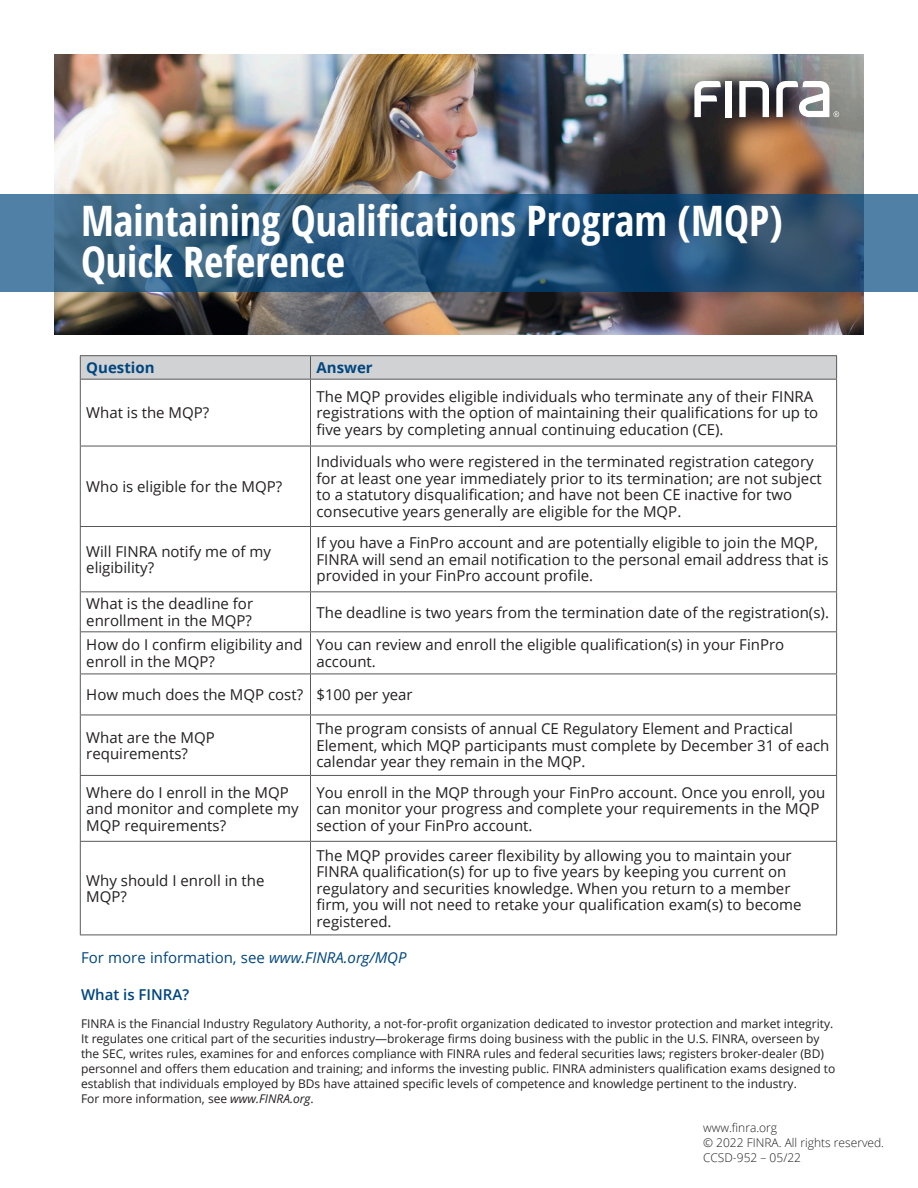
<style>
.page{position:relative;width:918px;height:1188px;background:#fff}
.page>*{position:absolute;margin:0;border:0;box-sizing:border-box;transform-origin:0 0}
.List_Paragraph{font:700 42px/40.5px "Open Sans Condensed";color:#fff}
.text{font:15px/16.5px "Open Sans";color:#231f20}
.text-2{font:15px "Open Sans";color:#00467e}
.text_bold{font:700 15px "Open Sans";color:#00467e}
.text-3{font:600 15px "Open Sans";color:#00467e}
.text-4{font:12px/15px "Open Sans";color:#231f20}
.big_word{font:300 12px "Open Sans";color:#231f20}
.s1{font-style:italic}
</style>
<div class="page">
<img style="left:54px;top:54px;width:810px;height:281px">
<div style="left:725px;top:81px;width:7px;height:36px;background:#fff"></div>
<svg style="left:739px;top:81px;width:30px;height:36px"></svg>
<svg style="left:694px;top:81px;width:27px;height:36px"></svg>
<svg style="left:776px;top:81px;width:63px;height:36px"></svg>
<hr style="left:80px;top:355px;width:230px;height:1px;background:#57585a">
<hr style="left:310px;top:355px;width:527px;height:1px;background:#57585a">
<svg style="left:80px;top:356px;width:757px;height:23px"></svg>
<hr style="left:80px;top:379px;width:230px;height:1px;background:#57585a">
<hr style="left:80px;top:380px;width:1px;height:66px;background:#57585a">
<hr style="left:310px;top:379px;width:527px;height:1px;background:#57585a">
<hr style="left:310px;top:380px;width:1px;height:66px;background:#57585a">
<hr style="left:836px;top:380px;width:1px;height:66px;background:#57585a">
<hr style="left:80px;top:446px;width:230px;height:1px;background:#57585a">
<hr style="left:80px;top:446px;width:1px;height:80px;background:#57585a">
<hr style="left:310px;top:446px;width:527px;height:1px;background:#57585a">
<hr style="left:310px;top:446px;width:1px;height:80px;background:#57585a">
<hr style="left:836px;top:446px;width:1px;height:80px;background:#57585a">
<hr style="left:80px;top:526px;width:230px;height:1px;background:#57585a">
<hr style="left:80px;top:527px;width:1px;height:64px;background:#57585a">
<hr style="left:310px;top:526px;width:527px;height:1px;background:#57585a">
<hr style="left:310px;top:527px;width:1px;height:64px;background:#57585a">
<hr style="left:836px;top:527px;width:1px;height:64px;background:#57585a">
<hr style="left:80px;top:591px;width:230px;height:1px;background:#57585a">
<hr style="left:80px;top:592px;width:1px;height:39px;background:#57585a">
<hr style="left:310px;top:591px;width:527px;height:1px;background:#57585a">
<hr style="left:310px;top:592px;width:1px;height:39px;background:#57585a">
<hr style="left:836px;top:592px;width:1px;height:39px;background:#57585a">
<hr style="left:80px;top:631px;width:230px;height:1px;background:#57585a">
<hr style="left:80px;top:632px;width:1px;height:42px;background:#57585a">
<hr style="left:310px;top:631px;width:527px;height:1px;background:#57585a">
<hr style="left:310px;top:632px;width:1px;height:42px;background:#57585a">
<hr style="left:836px;top:632px;width:1px;height:42px;background:#57585a">
<hr style="left:80px;top:715px;width:230px;height:1px;background:#57585a">
<hr style="left:80px;top:715px;width:1px;height:60px;background:#57585a">
<hr style="left:310px;top:715px;width:527px;height:1px;background:#57585a">
<hr style="left:310px;top:715px;width:1px;height:60px;background:#57585a">
<hr style="left:836px;top:715px;width:1px;height:60px;background:#57585a">
<hr style="left:80px;top:775px;width:230px;height:1px;background:#57585a">
<hr style="left:80px;top:776px;width:1px;height:65px;background:#57585a">
<hr style="left:310px;top:775px;width:527px;height:1px;background:#57585a">
<hr style="left:310px;top:776px;width:1px;height:65px;background:#57585a">
<hr style="left:836px;top:776px;width:1px;height:65px;background:#57585a">
<hr style="left:80px;top:841px;width:230px;height:1px;background:#57585a">
<hr style="left:80px;top:842px;width:1px;height:93px;background:#57585a">
<hr style="left:310px;top:841px;width:527px;height:1px;background:#57585a">
<hr style="left:310px;top:842px;width:1px;height:93px;background:#57585a">
<hr style="left:836px;top:842px;width:1px;height:93px;background:#57585a">
<hr style="left:80px;top:935px;width:230px;height:1px;background:#57585a">
<hr style="left:310px;top:935px;width:527px;height:1px;background:#57585a">
<hr style="left:80px;top:674px;width:230px;height:1px;background:#57585a">
<hr style="left:80px;top:674px;width:1px;height:41px;background:#57585a">
<hr style="left:310px;top:674px;width:527px;height:1px;background:#57585a">
<hr style="left:310px;top:674px;width:1px;height:41px;background:#57585a">
<hr style="left:836px;top:674px;width:1px;height:41px;background:#57585a">
<svg style="left:0;top:194px;width:918px;height:98px"></svg>
<p class="List_Paragraph" style="left:81px;top:200px;width:703px">Maintaining Qualifications Program (MQP)<br>Quick Reference</p>
<p class="text_bold" style="left:86px;top:357px;width:70px">Question</p>
<p class="text_bold" style="left:316px;top:357px;width:58px">Answer</p>
<p class="text" style="left:86px;top:404px;width:124px">What is the MQP?</p>
<p class="text" style="left:316px;top:388px;width:503px">The MQP provides eligible individuals who terminate any of their FINRA registrations with the option of maintaining their qualifications for up to five years by completing annual continuing education (CE).</p>
<p class="text" style="left:86px;top:478px;width:197px">Who is eligible for the MQP?</p>
<p class="text" style="left:316px;top:453px;width:507px">Individuals who were registered in the terminated registration category for at least one year immediately prior to its termination; are not subject to a statutory disqualification; and have not been CE inactive for two consecutive years generally are eligible for the MQP.</p>
<p class="text" style="left:86px;top:543px;width:186px">Will FINRA notify me of my eligibility?</p>
<p class="text" style="left:316px;top:534px;width:514px">If you have a FinPro account and are potentially eligible to join the MQP,<br>FINRA will send an email notification to the personal email address that is provided in your FinPro account profile.</p>
<p class="text" style="left:86px;top:595px;width:168px">What is the deadline for enrollment in the MQP?</p>
<p class="text" style="left:316px;top:603px;width:514px">The deadline is two years from the termination date of the registration(s).</p>
<p class="text" style="left:86px;top:636px;width:218px">How do I confirm eligibility and enroll in the MQP?</p>
<p class="text" style="left:316px;top:636px;width:469px">You can review and enroll the eligible qualification(s) in your FinPro account.</p>
<p class="text" style="left:86px;top:686px;width:218px">How much does the MQP cost?</p>
<p class="text" style="left:316px;top:686px;width:98px">$100 per year</p>
<p class="text" style="left:86px;top:729px;width:130px">What are the MQP requirements?</p>
<p class="text" style="left:316px;top:720px;width:514px">The program consists of annual CE Regulatory Element and Practical<br>Element, which MQP participants must complete by December 31 of each calendar year they remain in the MQP.</p>
<p class="text" style="left:86px;top:784px;width:214px">Where do I enroll in the MQP and monitor and complete my<br>MQP requirements?</p>
<p class="text" style="left:316px;top:784px;width:510px">You enroll in the MQP through your FinPro account. Once you enroll, you can monitor your progress and complete your requirements in the MQP section of your FinPro account.</p>
<p class="text" style="left:86px;top:872px;width:180px">Why should I enroll in the<br>MQP?</p>
<p class="text" style="left:316px;top:847px;width:487px">The MQP provides career flexibility by allowing you to maintain your FINRA qualification(s) for up to five years by keeping you current on regulatory and securities knowledge. When you return to a member firm, you will not need to retake your qualification exam(s) to become registered.</p>
<p class="text-2" style="left:81px;top:947px;width:327px">For more information, see <span class="s1">www.FINRA.org/MQP</span></p>
<p class="text-3" style="left:81px;top:984px;width:110px">What is FINRA?</p>
<p class="text-4" style="left:81px;top:1016px;width:756px">FINRA is the Financial Industry Regulatory Authority, a not-for-profit organization dedicated to investor protection and market integrity.<br>It regulates one critical part of the securities industry—brokerage firms doing business with the public in the U.S. FINRA, overseen by the SEC, writes rules, examines for and enforces compliance with FINRA rules and federal securities laws; registers broker-dealer (BD) personnel and offers them education and training; and informs the investing public. FINRA administers qualification exams designed to establish that individuals employed by BDs have attained specific levels of competence and knowledge pertinent to the industry.<br>For more information, see <span class="s1">www.FINRA.org</span>.</p>
<p class="big_word" style="left:703px;top:1120px;width:76px">www.finra.org</p>
<p class="big_word" style="left:703px;top:1135px;width:183px">© 2022 FINRA. All rights reserved.</p>
<p class="big_word" style="left:703px;top:1150px;width:100px">CCSD-952 – 05/22</p>
</div>
